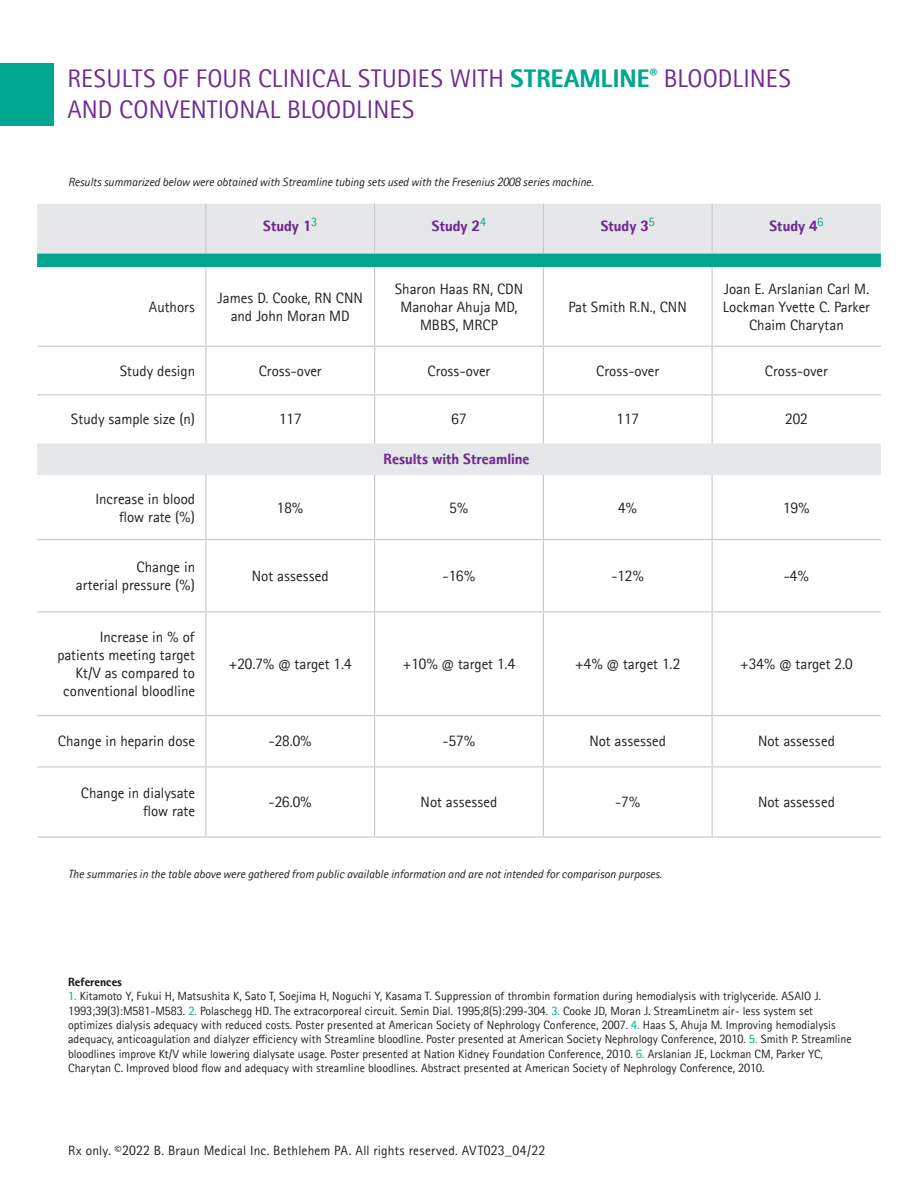
<style>
.page{position:relative;width:918px;height:1188px;background:#fff}
.page>*{position:absolute;margin:0;border:0;box-sizing:border-box;transform-origin:0 0}
.t1{font:25.5px/30.6px "Rotis II Sans Pro";color:#702b91}
.t2{font:15px/18px "Rotis II Sans Pro";color:#231f20;text-align:right}
.t3{font:800 15px "Rotis II Sans Pro";color:#702b91}
.t4{font:13.5px "Rotis II Sans Pro";letter-spacing:.015em;color:#231f20}
.t5{font:12px/14.4px "Rotis II Sans Pro";color:#231f20}
.t6{font:italic 12px "Rotis II Sans Pro";color:#231f20}
.t7{font:800 12px "Rotis II Sans Pro";color:#231f20}
.s1{font-weight:800;color:#00a78e}
.s2{color:#00a78e}
</style>
<div class="page">
<div style="left:0;top:63px;width:53px;height:63px;background:#00a78e"></div>
<svg style="left:37px;top:204px;width:844px;height:271px"></svg>
<div style="left:37px;top:254px;width:844px;height:13px;background:#00a78e"></div>
<hr style="left:205px;top:204px;width:1px;height:50px;background:#c7c8ca">
<hr style="left:374px;top:204px;width:1px;height:50px;background:#c7c8ca">
<hr style="left:543px;top:204px;width:1px;height:50px;background:#c7c8ca">
<hr style="left:712px;top:204px;width:1px;height:50px;background:#c7c8ca">
<hr style="left:205px;top:267px;width:1px;height:79px;background:#c7c8ca">
<hr style="left:374px;top:267px;width:1px;height:79px;background:#c7c8ca">
<hr style="left:543px;top:267px;width:1px;height:79px;background:#c7c8ca">
<hr style="left:712px;top:267px;width:1px;height:79px;background:#c7c8ca">
<hr style="left:37px;top:346px;width:169px;height:1px;background:#c7c8ca">
<hr style="left:206px;top:346px;width:169px;height:1px;background:#c7c8ca">
<hr style="left:205px;top:347px;width:1px;height:47px;background:#c7c8ca">
<hr style="left:375px;top:346px;width:168px;height:1px;background:#c7c8ca">
<hr style="left:374px;top:347px;width:1px;height:47px;background:#c7c8ca">
<hr style="left:543px;top:346px;width:169px;height:1px;background:#c7c8ca">
<hr style="left:543px;top:347px;width:1px;height:47px;background:#c7c8ca">
<hr style="left:712px;top:346px;width:169px;height:1px;background:#c7c8ca">
<hr style="left:712px;top:347px;width:1px;height:47px;background:#c7c8ca">
<hr style="left:37px;top:394px;width:169px;height:1px;background:#c7c8ca">
<hr style="left:206px;top:394px;width:169px;height:1px;background:#c7c8ca">
<hr style="left:205px;top:395px;width:1px;height:48px;background:#c7c8ca">
<hr style="left:375px;top:394px;width:168px;height:1px;background:#c7c8ca">
<hr style="left:374px;top:395px;width:1px;height:48px;background:#c7c8ca">
<hr style="left:543px;top:394px;width:169px;height:1px;background:#c7c8ca">
<hr style="left:543px;top:395px;width:1px;height:48px;background:#c7c8ca">
<hr style="left:712px;top:394px;width:169px;height:1px;background:#c7c8ca">
<hr style="left:712px;top:395px;width:1px;height:48px;background:#c7c8ca">
<hr style="left:205px;top:475px;width:1px;height:64px;background:#c7c8ca">
<hr style="left:374px;top:475px;width:1px;height:64px;background:#c7c8ca">
<hr style="left:543px;top:475px;width:1px;height:64px;background:#c7c8ca">
<hr style="left:712px;top:475px;width:1px;height:64px;background:#c7c8ca">
<hr style="left:37px;top:539px;width:169px;height:1px;background:#c7c8ca">
<hr style="left:206px;top:539px;width:169px;height:1px;background:#c7c8ca">
<hr style="left:205px;top:540px;width:1px;height:71px;background:#c7c8ca">
<hr style="left:375px;top:539px;width:168px;height:1px;background:#c7c8ca">
<hr style="left:374px;top:540px;width:1px;height:71px;background:#c7c8ca">
<hr style="left:543px;top:539px;width:169px;height:1px;background:#c7c8ca">
<hr style="left:543px;top:540px;width:1px;height:71px;background:#c7c8ca">
<hr style="left:712px;top:539px;width:169px;height:1px;background:#c7c8ca">
<hr style="left:712px;top:540px;width:1px;height:71px;background:#c7c8ca">
<hr style="left:37px;top:611px;width:169px;height:1px;background:#c7c8ca">
<hr style="left:206px;top:611px;width:169px;height:1px;background:#c7c8ca">
<hr style="left:205px;top:612px;width:1px;height:103px;background:#c7c8ca">
<hr style="left:375px;top:611px;width:168px;height:1px;background:#c7c8ca">
<hr style="left:374px;top:612px;width:1px;height:103px;background:#c7c8ca">
<hr style="left:543px;top:611px;width:169px;height:1px;background:#c7c8ca">
<hr style="left:543px;top:612px;width:1px;height:103px;background:#c7c8ca">
<hr style="left:712px;top:611px;width:169px;height:1px;background:#c7c8ca">
<hr style="left:712px;top:612px;width:1px;height:103px;background:#c7c8ca">
<hr style="left:37px;top:715px;width:169px;height:1px;background:#c7c8ca">
<hr style="left:206px;top:715px;width:169px;height:1px;background:#c7c8ca">
<hr style="left:205px;top:716px;width:1px;height:50px;background:#c7c8ca">
<hr style="left:375px;top:715px;width:168px;height:1px;background:#c7c8ca">
<hr style="left:374px;top:716px;width:1px;height:50px;background:#c7c8ca">
<hr style="left:543px;top:715px;width:169px;height:1px;background:#c7c8ca">
<hr style="left:543px;top:716px;width:1px;height:50px;background:#c7c8ca">
<hr style="left:712px;top:715px;width:169px;height:1px;background:#c7c8ca">
<hr style="left:712px;top:716px;width:1px;height:50px;background:#c7c8ca">
<hr style="left:37px;top:766px;width:169px;height:1px;background:#c7c8ca">
<hr style="left:206px;top:766px;width:169px;height:1px;background:#c7c8ca">
<hr style="left:205px;top:767px;width:1px;height:70px;background:#c7c8ca">
<hr style="left:375px;top:766px;width:168px;height:1px;background:#c7c8ca">
<hr style="left:374px;top:767px;width:1px;height:70px;background:#c7c8ca">
<hr style="left:543px;top:766px;width:169px;height:1px;background:#c7c8ca">
<hr style="left:543px;top:767px;width:1px;height:70px;background:#c7c8ca">
<hr style="left:712px;top:766px;width:169px;height:1px;background:#c7c8ca">
<hr style="left:712px;top:767px;width:1px;height:70px;background:#c7c8ca">
<hr style="left:37px;top:837px;width:169px;height:1px;background:#c7c8ca">
<hr style="left:206px;top:837px;width:169px;height:1px;background:#c7c8ca">
<hr style="left:375px;top:837px;width:168px;height:1px;background:#c7c8ca">
<hr style="left:543px;top:837px;width:169px;height:1px;background:#c7c8ca">
<hr style="left:712px;top:837px;width:169px;height:1px;background:#c7c8ca">
<p class="t1" style="left:68px;top:63px;width:725px">RESULTS OF FOUR CLINICAL STUDIES WITH <span class="s1">STREAMLINE</span><sup>®</sup> BLOODLINES<br>AND CONVENTIONAL BLOODLINES</p>
<p class="t6" style="left:68px;top:175px;width:527px">Results summarized below were obtained with Streamline tubing sets used with the Fresenius 2008 series machine.</p>
<p class="t3" style="left:263px;top:217px;width:56px">Study 1<sup>3</sup></p>
<p class="t3" style="left:432px;top:217px;width:56px">Study 2<sup>4</sup></p>
<p class="t3" style="left:601px;top:217px;width:56px">Study 3<sup>5</sup></p>
<p class="t3" style="left:769px;top:217px;width:56px">Study 4<sup>6</sup></p>
<p class="t2" style="left:149px;top:298px;width:48px">Authors</p>
<p class="t2" style="left:218px;top:289px;width:147px;text-align:center">James D. Cooke, RN CNN and John Moran MD</p>
<p class="t2" style="left:395px;top:280px;width:130px;text-align:center">Sharon Haas RN, CDN<br>Manohar Ahuja MD,<br>MBBS, MRCP</p>
<p class="t2" style="left:569px;top:298px;width:120px">Pat Smith R.N., CNN</p>
<p class="t2" style="left:723px;top:280px;width:149px;text-align:center">Joan E. Arslanian Carl M.<br>Lockman Yvette C. Parker<br>Chaim Charytan</p>
<p class="t2" style="left:120px;top:362px;width:77px">Study design</p>
<p class="t2" style="left:259px;top:362px;width:65px">Cross-over</p>
<p class="t2" style="left:427px;top:362px;width:65px">Cross-over</p>
<p class="t2" style="left:596px;top:362px;width:65px">Cross-over</p>
<p class="t2" style="left:765px;top:362px;width:65px">Cross-over</p>
<p class="t2" style="left:71px;top:410px;width:126px">Study sample size (n)</p>
<p class="t2" style="left:279px;top:410px;width:24px">117</p>
<p class="t2" style="left:452px;top:410px;width:16px">67</p>
<p class="t2" style="left:616px;top:410px;width:24px">117</p>
<p class="t2" style="left:785px;top:410px;width:24px">202</p>
<p class="t3" style="left:384px;top:451px;width:148px">Results with Streamline</p>
<p class="t2" style="left:95px;top:490px;width:101px">Increase in blood flow rate (%)</p>
<p class="t2" style="left:277px;top:499px;width:28px">18%</p>
<p class="t2" style="left:449px;top:499px;width:21px">5%</p>
<p class="t2" style="left:618px;top:499px;width:21px">4%</p>
<p class="t2" style="left:783px;top:499px;width:28px">19%</p>
<p class="t2" style="left:76px;top:558px;width:121px">Change in<br>arterial pressure (%)</p>
<p class="t2" style="left:252px;top:567px;width:78px">Not assessed</p>
<p class="t2" style="left:443px;top:567px;width:34px">-16%</p>
<p class="t2" style="left:611px;top:567px;width:34px">-12%</p>
<p class="t2" style="left:784px;top:567px;width:27px">-4%</p>
<p class="t2" style="left:57px;top:628px;width:139px">Increase in % of patients meeting target<br>Kt/V as compared to conventional bloodline</p>
<p class="t2" style="left:229px;top:655px;width:124px">+20.7% @ target 1.4</p>
<p class="t2" style="left:403px;top:655px;width:114px">+10% @ target 1.4</p>
<p class="t2" style="left:575px;top:655px;width:106px">+4% @ target 1.2</p>
<p class="t2" style="left:740px;top:655px;width:114px">+34% @ target 2.0</p>
<p class="t2" style="left:58px;top:732px;width:139px">Change in heparin dose</p>
<p class="t2" style="left:269px;top:732px;width:45px">-28.0%</p>
<p class="t2" style="left:443px;top:732px;width:34px">-57%</p>
<p class="t2" style="left:589px;top:732px;width:78px">Not assessed</p>
<p class="t2" style="left:758px;top:732px;width:78px">Not assessed</p>
<p class="t2" style="left:81px;top:784px;width:116px">Change in dialysate flow rate</p>
<p class="t2" style="left:269px;top:793px;width:45px">-26.0%</p>
<p class="t2" style="left:421px;top:793px;width:78px">Not assessed</p>
<p class="t2" style="left:615px;top:793px;width:27px">-7%</p>
<p class="t2" style="left:758px;top:793px;width:78px">Not assessed</p>
<p class="t6" style="left:68px;top:867px;width:595px">The summaries in the table above were gathered from public available information and are not intended for comparison purposes.</p>
<p class="t7" style="left:68px;top:975px;width:56px">References</p>
<p class="t5" style="left:68px;top:989px;width:785px"><span class="s2">1.</span> Kitamoto Y, Fukui H, Matsushita K, Sato T, Soejima H, Noguchi Y, Kasama T. Suppression of thrombin formation during hemodialysis with triglyceride. ASAIO J.<br>1993;39(3):M581-M583. <span class="s2">2.</span> Polaschegg HD. The extracorporeal circuit. Semin Dial. 1995;8(5):299-304. <span class="s2">3.</span> Cooke JD, Moran J. StreamLinetm air- less system set optimizes dialysis adequacy with reduced costs. Poster presented at American Society of Nephrology Conference, 2007. <span class="s2">4.</span> Haas S, Ahuja M. Improving hemodialysis adequacy, anticoagulation and dialyzer efficiency with Streamline bloodline. Poster presented at American Society Nephrology Conference, 2010. <span class="s2">5.</span> Smith P. Streamline bloodlines improve Kt/V while lowering dialysate usage. Poster presented at Nation Kidney Foundation Conference, 2010. <span class="s2">6.</span> Arslanian JE, Lockman CM, Parker YC, Charytan C. Improved blood flow and adequacy with streamline bloodlines. Abstract presented at American Society of Nephrology Conference, 2010.</p>
<p class="t4" style="left:68px;top:1142px;width:479px">Rx only. ©2022 B. Braun Medical Inc. Bethlehem PA. All rights reserved. AVT023_04/22</p>
</div>
